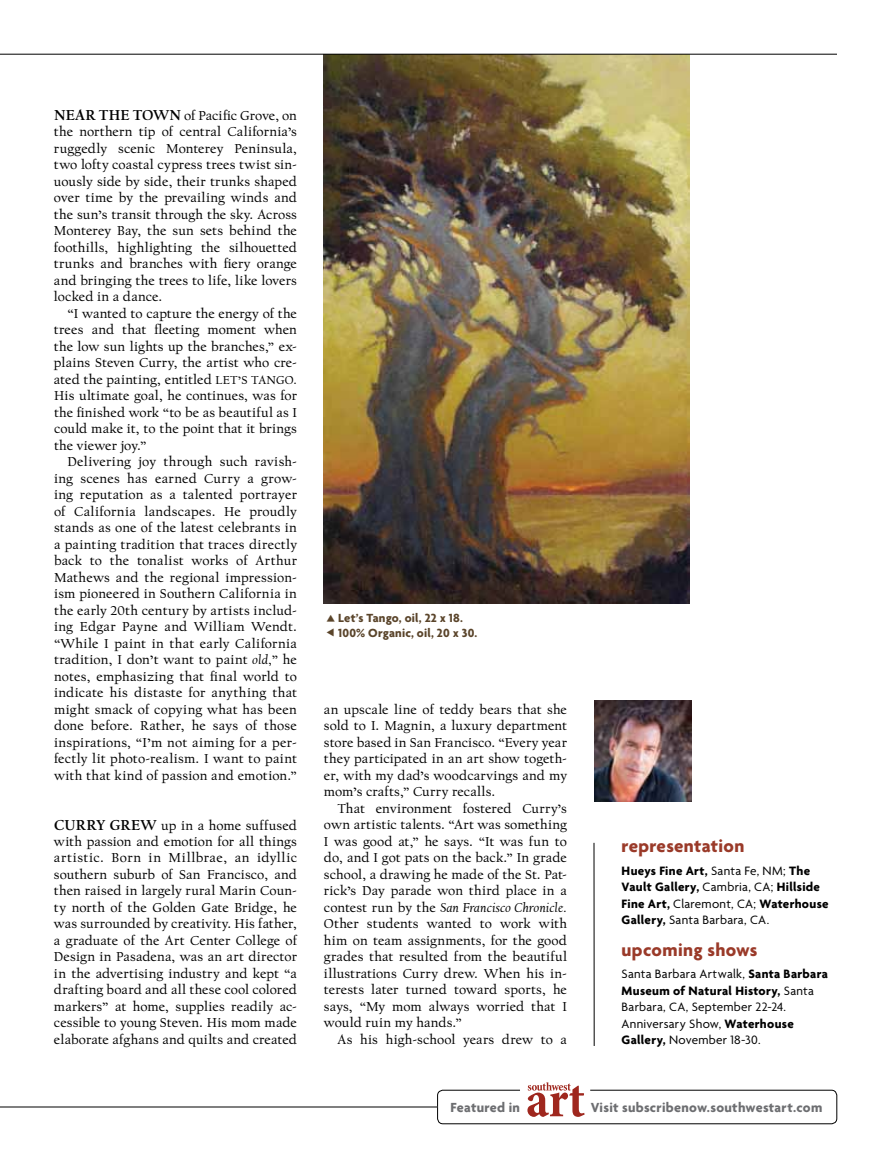
<style>
.page{position:relative;width:891px;height:1161px;background:#fff}
.page>*{position:absolute;margin:0;border:0;box-sizing:border-box;transform-origin:0 0}
.t1{font:700 19.2px "Agenda";letter-spacing:.015em;color:#9a3a29}
.t2{font:700 14.25px "Agenda";letter-spacing:.02em;color:#6d6e71}
.t3{font:13.5px/16.5px "Californian FB Text";letter-spacing:.01em;color:#000;text-align:justify}
.t4{font:13.2px/16.5px "Agenda";letter-spacing:.02em;color:#000}
.t5{font:700 13.2px/16.5px "Agenda";letter-spacing:.025em;color:#000}
.t6{font:700 12.75px/15px "Agenda";letter-spacing:.015em;color:#5a442a}
.s1{font-weight:700;font-size:15px}
.s2{font-size:12px}
.s3{font-style:italic}
.s4{font-weight:400}
.s5{font-weight:700}
</style>
<div class="page">
<img style="left:324px;top:55px;width:365px;height:549px">
<hr style="left:0;top:1107px;width:437px;height:1px;background:#000">
<svg style="left:437px;top:1082px;width:400px;height:42px"></svg>
<hr style="left:0;top:54px;width:837px;height:1px;background:#000">
<img style="left:594px;top:700px;width:97px;height:101px">
<hr style="left:594px;top:843px;width:1px;height:203px;background:#000">
<p class="t3" style="left:54px;top:108px;width:245px"><span class="s1">NEAR THE TOWN</span> of Pacific Grove, on the northern tip of central California’s ruggedly scenic Monterey Peninsula, two lofty coastal cypress trees twist sin&shy;uously side by side, their trunks shaped over time by the prevailing winds and the sun’s transit through the sky. Across Monterey Bay, the sun sets behind the foothills, highlighting the silhouetted trunks and branches with fiery orange and bringing the trees to life, like lovers locked in a dance.</p>
<p class="t3" style="left:54px;top:306px;width:245px;text-indent:14px">“I wanted to capture the energy of the trees and that fleeting moment when the low sun lights up the branches,” ex&shy;plains Steven Curry, the artist who cre&shy;ated the painting, entitled <span class="s2">LET’S TANGO.<br></span>His ultimate goal, he continues, was for the finished work “to be as beautiful as I could make it, to the point that it brings the viewer joy.”</p>
<p class="t3" style="left:54px;top:454px;width:245px;text-indent:14px">Delivering joy through such ravish&shy;ing scenes has earned Curry a grow&shy;ing reputation as a talented portrayer of California landscapes. He proudly stands as one of the latest celebrants in a painting tradition that traces directly back to the tonalist works of Arthur Mathews and the regional impression&shy;ism pioneered in Southern California in the early 20th century by artists includ&shy;ing Edgar Payne and William Wendt. “While I paint in that early California tradition, I don’t want to paint <span class="s3">old,</span>” he notes, emphasizing that final world to indicate his distaste for anything that might smack of copying what has been done before. Rather, he says of those inspirations, “I’m not aiming for a per&shy;fectly lit photo-realism. I want to paint with that kind of passion and emotion.”</p>
<p class="t3" style="left:54px;top:817px;width:245px"><span class="s1">CURRY GREW</span> up in a home suffused with passion and emotion for all things artistic. Born in Millbrae, an idyllic southern suburb of San Francisco, and then raised in largely rural Marin Coun&shy;ty north of the Golden Gate Bridge, he was surrounded by creativity. His father, a graduate of the Art Center College of Design in Pasadena, was an art director in the advertising industry and kept “a drafting board and all these cool colored markers” at home, supplies readily ac&shy;cessible to young Steven. His mom made elaborate afghans and quilts and created</p>
<p class="t6" style="left:338px;top:610px;width:141px">Let’s Tango, oil, 22 x 18.<br>100% Organic, oil, 20 x 30.</p>
<p class="t3" style="left:324px;top:702px;width:244px">an upscale line of teddy bears that she sold to I. Magnin, a luxury department store based in San Francisco. “Every year they participated in an art show togeth&shy;er, with my dad’s woodcarvings and my mom’s crafts,” Curry recalls.</p>
<p class="t3" style="left:324px;top:801px;width:245px;text-indent:14px">That environment fostered Curry’s own artistic talents. “Art was something I was good at,” he says. “It was fun to do, and I got pats on the back.” In grade school, a drawing he made of the St. Pat&shy;rick’s Day parade won third place in a contest run by the <span class="s3">San Francisco Chronicle.<br></span>Other students wanted to work with him on team assignments, for the good grades that resulted from the beautiful illustrations Curry drew. When his in&shy;terests later turned toward sports, he says, “My mom always worried that I would ruin my hands.”</p>
<p class="t3" style="left:337px;top:1032px;width:231px">As his high-school years drew to a</p>
<h1 class="t1" style="left:622px;top:834px;width:124px">representation</h1>
<p class="t5" style="left:622px;top:862px;width:209px">Hueys Fine Art, <span class="s4">Santa Fe, NM;</span> The Vault Gallery, <span class="s4">Cambria, CA;</span> Hillside Fine Art, <span class="s4">Claremont, CA;</span> Waterhouse Gallery, <span class="s4">Santa Barbara, CA.</span></p>
<h1 class="t1" style="left:622px;top:938px;width:137px">upcoming shows</h1>
<p class="t4" style="left:622px;top:965px;width:208px">Santa Barbara Artwalk, <span class="s5">Santa Barbara<br>Museum of Natural History,</span> Santa<br>Barbara, CA, September 22-24.<br>Anniversary Show, <span class="s5">Waterhouse<br>Gallery,</span> November 18-30.</p>
<p class="t2" style="left:451px;top:1098px;width:71px">Featured in</p>
<p class="t2" style="left:591px;top:1098px;width:233px">Visit subscribenow.southwestart.com</p>
</div>
